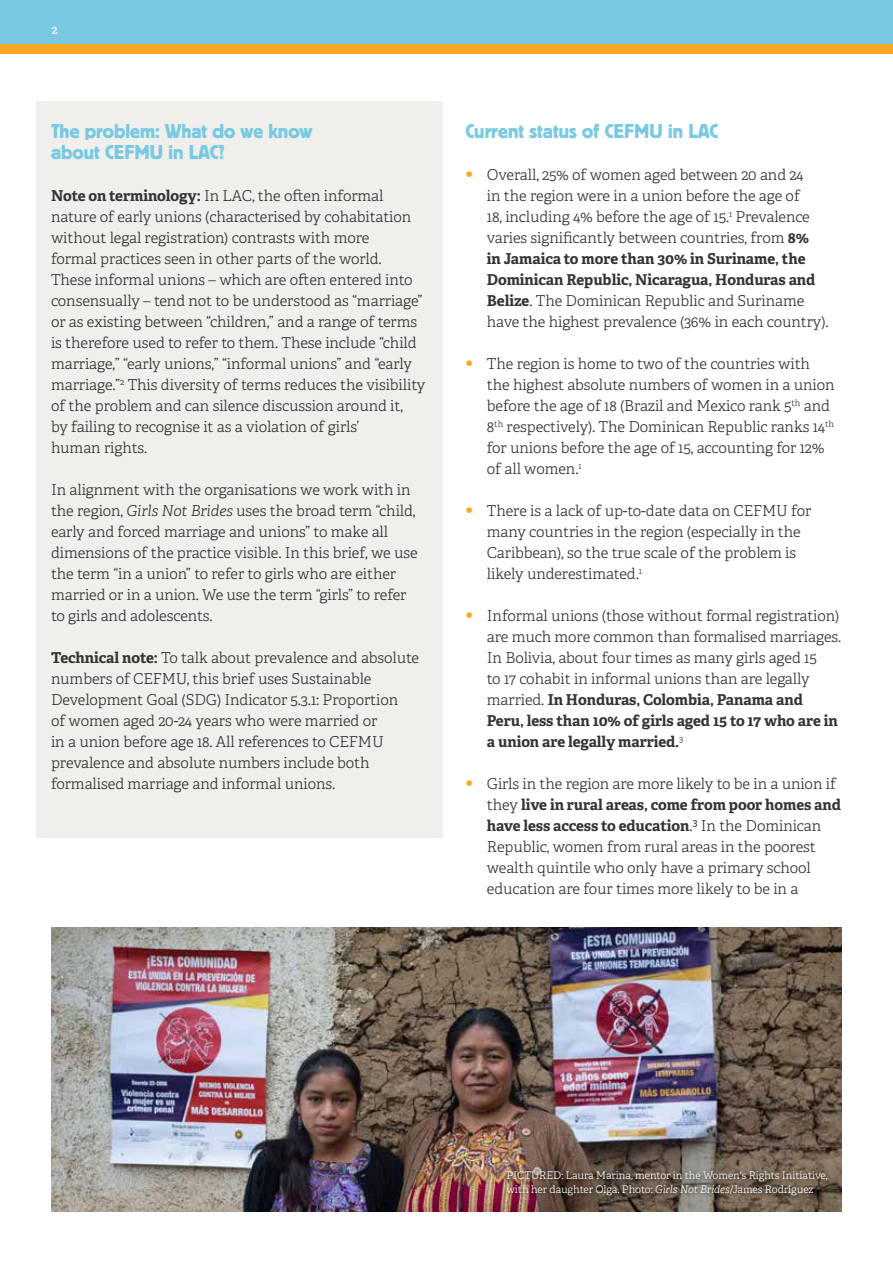
<style>
.page{position:relative;width:893px;height:1263px;background:#fff}
.page>*{position:absolute;margin:0;border:0;box-sizing:border-box;transform-origin:0 0}
.t1{font:21px/21px "Platz";color:#78cae3}
.t2{font:300 15px/21px "Adelle";letter-spacing:-.005em;color:#343434}
.t3{font:12px "Adelle";color:#fff}
.t4{font:300 10.5px/13.5px "Adelle";letter-spacing:-.005em;color:#fff}
.s1{font-weight:700}
.s2{font-style:italic}
.s3{font-size:21px;color:#f7a820}
</style>
<div class="page">
<div style="left:0;top:0;width:893px;height:45px;background:#78cae3"></div>
<div style="left:0;top:45px;width:893px;height:9px;background:#f7a820"></div>
<img style="left:51px;top:927px;width:791px;height:285px">
<div style="left:36px;top:101px;width:406px;height:737px;background:#f0efec"></div>
<div style="left:504px;top:1168px;width:329px;height:32px;background:#000;opacity:.75"></div>
<p class="t3" style="left:52px;top:22px;width:7px">2</p>
<h1 class="t1" style="left:51px;top:120px;width:263px">The problem: What do we know about CEFMU in LAC?</h1>
<p class="t2" style="left:51px;top:185px;width:376px"><span class="s1">Note on terminology:</span> In LAC, the often informal nature of early unions (characterised by cohabitation without legal registration) contrasts with more<br>formal practices seen in other parts of the world.<br>These informal unions – which are often entered into consensually – tend not to be understood as “marriage” or as existing between “children,” and a range of terms is therefore used to refer to them. These include “child marriage,” “early unions,” “informal unions” and “early marriage.”<sup>2</sup> This diversity of terms reduces the visibility of the problem and can silence discussion around it,<br>by failing to recognise it as a violation of girls’<br>human rights.</p>
<p class="t2" style="left:51px;top:479px;width:368px">In alignment with the organisations we work with in the region, <span class="s2">Girls Not Brides</span> uses the broad term “child, early and forced marriage and unions” to make all dimensions of the practice visible. In this brief, we use the term “in a union” to refer to girls who are either married or in a union. We use the term “girls” to refer to girls and adolescents.</p>
<p class="t2" style="left:51px;top:647px;width:370px"><span class="s1">Technical note:</span> To talk about prevalence and absolute numbers of CEFMU, this brief uses Sustainable Development Goal (SDG) Indicator 5.3.1: Proportion<br>of women aged 20-24 years who were married or<br>in a union before age 18. All references to CEFMU prevalence and absolute numbers include both formalised marriage and informal unions.</p>
<h1 class="t1" style="left:466px;top:120px;width:254px">Current status of CEFMU in LAC</h1>
<p class="t2" style="left:487px;top:164px;width:343px;text-indent:-21px"><span class="s3">•</span> Overall, 25% of women aged between 20 and 24<br>in the region were in a union before the age of<br>18, including 4% before the age of 15.<sup>1</sup> Prevalence varies significantly between countries, from <span class="s1">8%<br>in Jamaica to more than 30% in Suriname, the Dominican Republic, Nicaragua, Honduras and Belize</span>. The Dominican Republic and Suriname have the highest prevalence (36% in each country).</p>
<p class="t2" style="left:487px;top:353px;width:349px;text-indent:-21px"><span class="s3">•</span> The region is home to two of the countries with the highest absolute numbers of women in a union before the age of 18 (Brazil and Mexico rank 5<sup>th</sup> and 8<sup>th</sup> respectively). The Dominican Republic ranks 14<sup>th </sup>for unions before the age of 15, accounting for 12% of all women.<sup>1</sup></p>
<p class="t2" style="left:487px;top:500px;width:326px;text-indent:-21px"><span class="s3">•</span> There is a lack of up-to-date data on CEFMU for many countries in the region (especially in the Caribbean), so the true scale of the problem is likely underestimated.<sup>1</sup></p>
<p class="t2" style="left:487px;top:605px;width:356px;text-indent:-21px"><span class="s3">•</span> Informal unions (those without formal registration) are much more common than formalised marriages.<br>In Bolivia, about four times as many girls aged 15<br>to 17 cohabit in informal unions than are legally married. <span class="s1">In Honduras, Colombia, Panama and Peru, less than 10% of girls aged 15 to 17 who are in a union are legally married.</span><sup>3</sup></p>
<p class="t2" style="left:487px;top:773px;width:356px;text-indent:-21px"><span class="s3">•</span> Girls in the region are more likely to be in a union if they <span class="s1">live in rural areas, come from poor homes and have less access to education</span>.3 In the Dominican Republic, women from rural areas in the poorest wealth quintile who only have a primary school education are four times more likely to be in a</p>
<p class="t4" style="left:506px;top:1169px;width:323px">PICTURED: Laura Marina, mentor in the Women's Rights Initiative, with her daughter Olga. Photo: <span class="s2">Girls Not Brides</span>/James Rodríguez</p>
</div>
